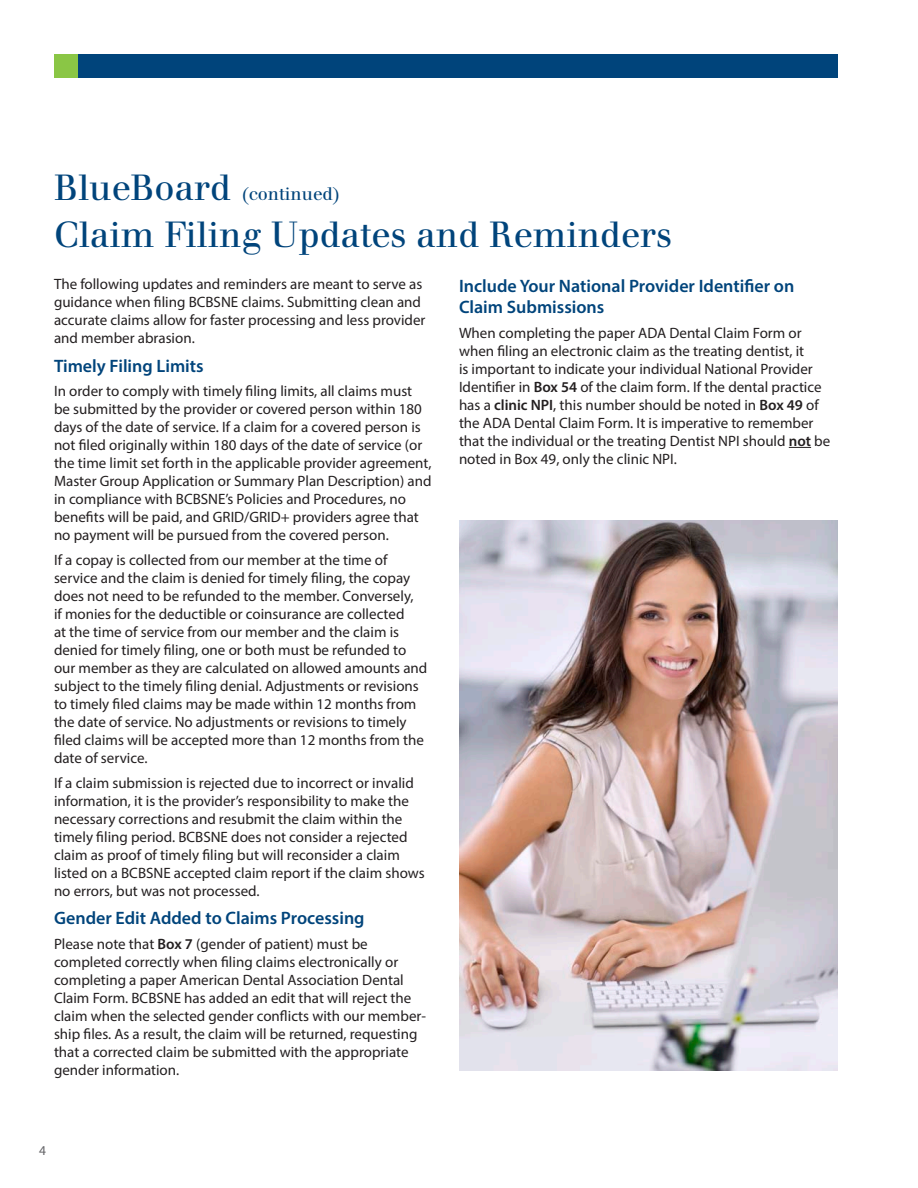
<style>
.page{position:relative;width:918px;height:1188px;background:#fff}
.page>*{position:absolute;margin:0;border:0;box-sizing:border-box;transform-origin:0 0}
.Subhead{font:36px "Walbaum";color:#00447b}
.t1{font:600 18px/21.6px "Myriad Pro";color:#00447b}
.t2{font:18px "Walbaum";color:#00447b}
.t3{font:15px/18px "Myriad Pro";color:#231f20}
.t4{font:13.5px "Myriad Pro";color:#636366}
.s1{font-size:36px}
.s2{font-weight:600}
</style>
<div class="page">
<svg style="left:789px;top:447px;width:22px;height:1px"></svg>
<div style="left:54px;top:54px;width:783px;height:24px;background:#00447b"></div>
<div style="left:54px;top:54px;width:24px;height:24px;background:#8ac645"></div>
<img style="left:459px;top:520px;width:378px;height:551px">
<p class="t2" style="left:54px;top:183px;width:288px"><span class="s1">BlueBoard</span> (continued)</p>
<p class="Subhead" style="left:54px;top:214px;width:620px">Claim Filing Updates and Reminders</p>
<p class="t3" style="left:54px;top:275px;width:373px">The following updates and reminders are meant to serve as guidance when filing BCBSNE claims. Submitting clean and accurate claims allow for faster processing and less provider and member abrasion.</p>
<p class="t1" style="left:54px;top:354px;width:151px">Timely Filing Limits</p>
<p class="t3" style="left:54px;top:382px;width:379px">In order to comply with timely filing limits, all claims must be submitted by the provider or covered person within 180 days of the date of service. If a claim for a covered person is not filed originally within 180 days of the date of service (or the time limit set forth in the applicable provider agreement, Master Group Application or Summary Plan Description) and in compliance with BCBSNE’s Policies and Procedures, no benefits will be paid, and GRID/GRID+ providers agree that no payment will be pursued from the covered person.</p>
<p class="t3" style="left:54px;top:551px;width:375px">If a copay is collected from our member at the time of service and the claim is denied for timely filing, the copay does not need to be refunded to the member. Conversely,<br>if monies for the deductible or coinsurance are collected<br>at the time of service from our member and the claim is denied for timely filing, one or both must be refunded to our member as they are calculated on allowed amounts and subject to the timely filing denial. Adjustments or revisions to timely filed claims may be made within 12 months from the date of service. No adjustments or revisions to timely filed claims will be accepted more than 12 months from the date of service.</p>
<p class="t3" style="left:54px;top:774px;width:372px">If a claim submission is rejected due to incorrect or invalid information, it is the provider’s responsibility to make the necessary corrections and resubmit the claim within the timely filing period. BCBSNE does not consider a rejected claim as proof of timely filing but will reconsider a claim listed on a BCBSNE accepted claim report if the claim shows no errors, but was not processed.</p>
<p class="t1" style="left:54px;top:907px;width:312px">Gender Edit Added to Claims Processing</p>
<p class="t3" style="left:54px;top:935px;width:373px">Please note that <span class="s2">Box 7</span> (gender of patient) must be completed correctly when filing claims electronically or completing a paper American Dental Association Dental Claim Form. BCBSNE has added an edit that will reject the claim when the selected gender conflicts with our member&shy;ship files. As a result, the claim will be returned, requesting that a corrected claim be submitted with the appropriate gender information.</p>
<p class="t1" style="left:459px;top:274px;width:337px">Include Your National Provider Identifier on<br>Claim Submissions</p>
<p class="t3" style="left:459px;top:324px;width:373px">When completing the paper ADA Dental Claim Form or when filing an electronic claim as the treating dentist, it<br>is important to indicate your individual National Provider Identifier in <span class="s2">Box 54</span> of the claim form. If the dental practice has a <span class="s2">clinic NPI</span>, this number should be noted in <span class="s2">Box 49</span> of the ADA Dental Claim Form. It is imperative to remember that the individual or the treating Dentist NPI should <span class="s2">not</span> be noted in Box 49, only the clinic NPI.</p>
<p class="t4" style="left:39px;top:1142px;width:8px">4</p>
</div>
